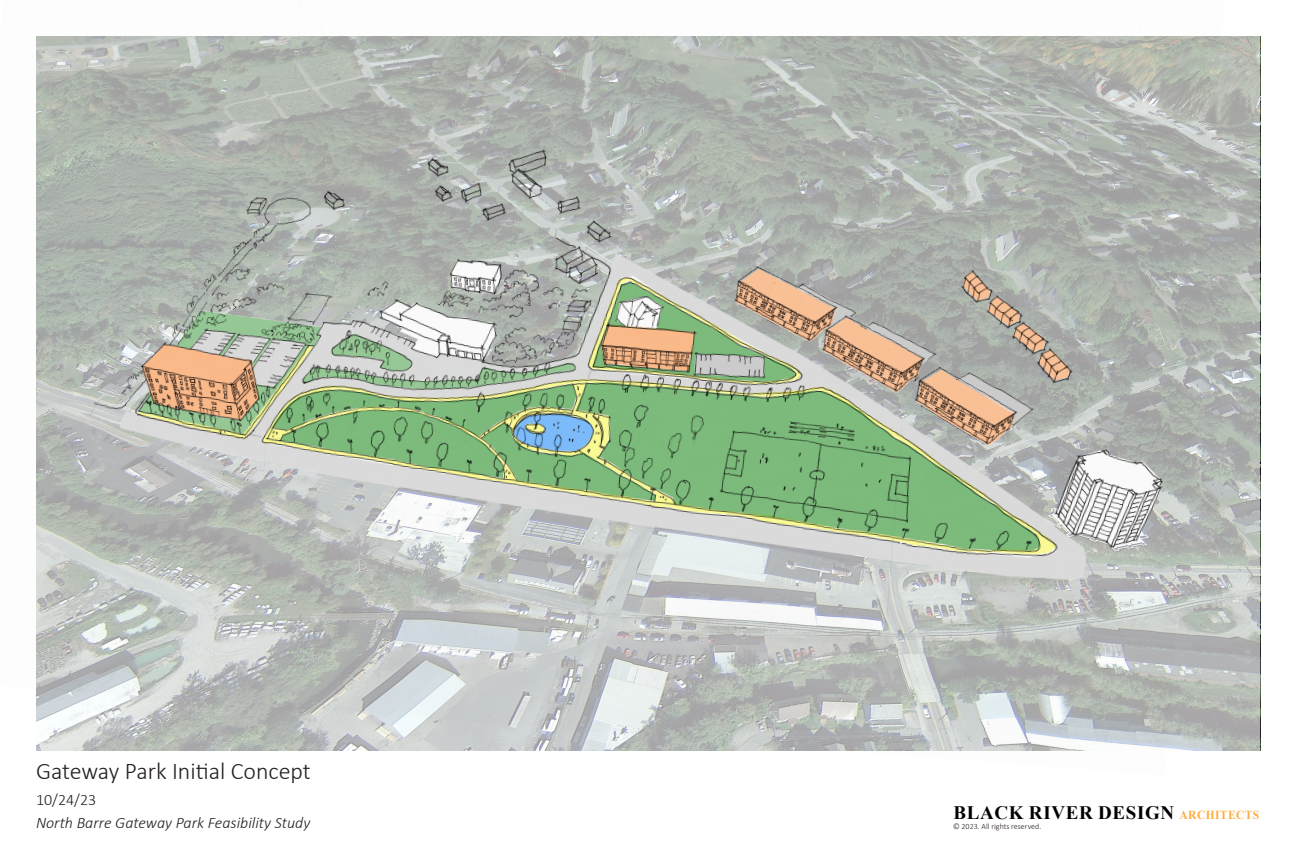
<style>
.page{position:relative;width:1296px;height:864px;background:#fff}
.page>*{position:absolute;margin:0;border:0;box-sizing:border-box;transform-origin:0 0}
.Arch-D_Heading{font:300 24px "Calibri";color:#231f20}
.t1{font:700 19px "Times New Roman";letter-spacing:.035em;color:#000}
.t2{font:italic 300 16px "Calibri";color:#231f20}
.Arch-D_Basic_Paragraph{font:300 16px "Calibri";color:#231f20}
.t3{font:300 8px "Calibri";color:#241e1b}
.s1{font-size:12.3px;color:#ffad3d}
</style>
<div class="page">
<img style="left:1229px;top:36px;width:23px;height:715px">
<img style="left:2px;top:28px;width:1227px;height:723px">
<img style="left:821px;top:313px;width:107px;height:82px">
<img style="left:822px;top:230px;width:107px;height:81px">
<img style="left:734px;top:266px;width:104px;height:77px">
<img style="left:914px;top:367px;width:104px;height:79px">
<p class="Arch-D_Heading" style="left:36px;top:756px;width:276px">Gateway Park Initial Concept</p>
<p class="Arch-D_Basic_Paragraph" style="left:36px;top:789px;width:62px">10/24/23</p>
<p class="t2" style="left:36px;top:813px;width:276px">North Barre Gateway Park Feasibility Study</p>
<p class="t1" style="left:953px;top:799px;width:307px">BLACK RIVER DESIGN <span class="s1">ARCHITECTS</span></p>
<p class="t3" style="left:953px;top:822px;width:90px">© 2023. All rights reserved.</p>
</div>
